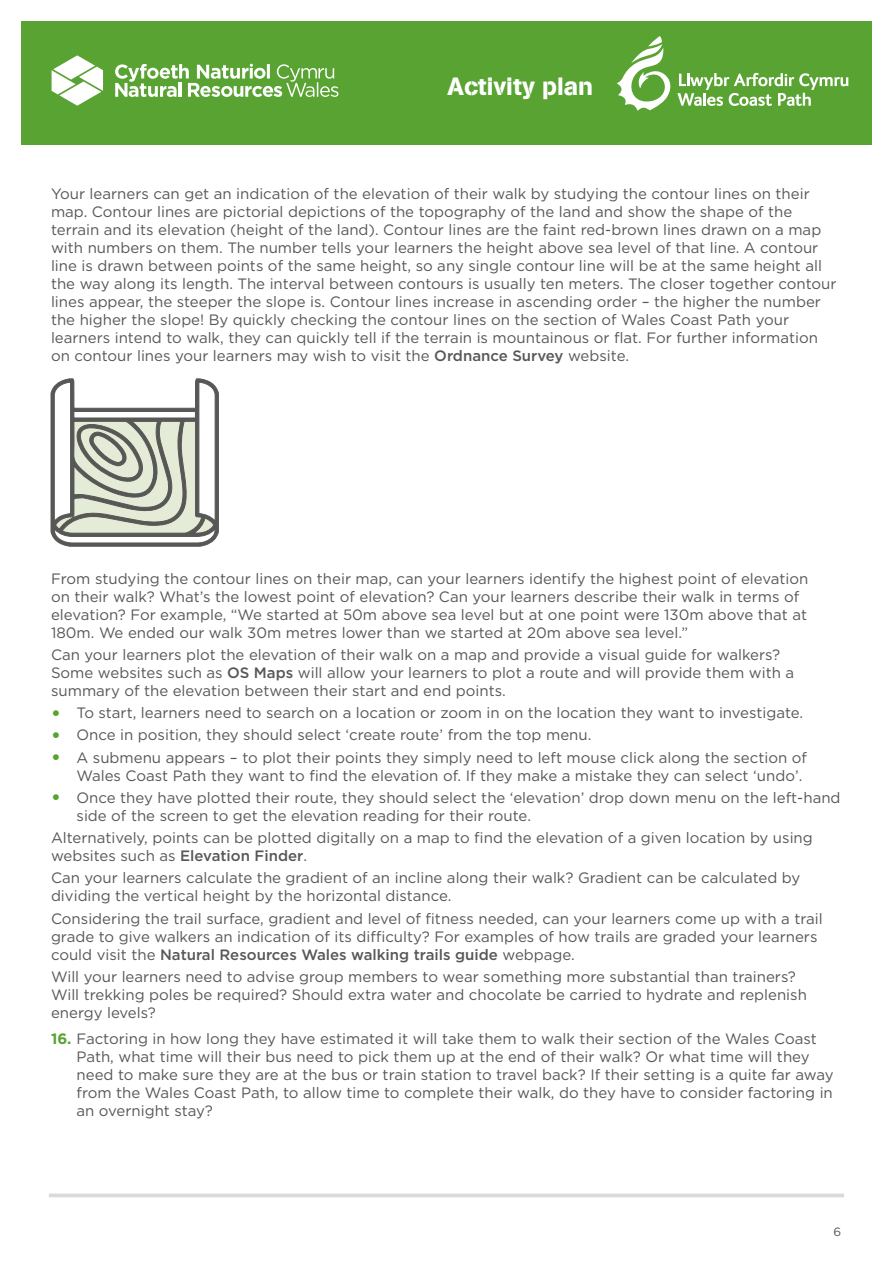
<style>
.page{position:relative;width:893px;height:1263px;background:#fff}
.page>*{position:absolute;margin:0;border:0;box-sizing:border-box;transform-origin:0 0}
.t1{font:24.75px "AG Book Stencil";color:#fff}
.t2{font:15px/18px "Gotham";color:#575756}
.t3{font:12px "Gotham";color:#575756}
.s1{font-weight:500}
.s2{font-weight:700;font-size:19.5px;color:#58a332}
.s3{font-weight:700;color:#58a332}
</style>
<div class="page">
<svg style="left:49px;top:1193px;width:795px;height:4px;fill:#dadada"></svg>
<svg style="left:50px;top:378px;width:169px;height:169px"></svg>
<div style="left:21px;top:21px;width:851px;height:124px;background:#58a332"></div>
<svg style="left:52px;top:55px;width:51px;height:51px"></svg>
<svg style="left:115px;top:64px;width:223px;height:33px"></svg>
<svg style="left:617px;top:36px;width:231px;height:75px"></svg>
<h1 class="t1" style="left:447px;top:72px;width:147px">Activity plan</h1>
<p class="t2" style="left:51px;top:184px;width:787px">Your learners can get an indication of the elevation of their walk by studying the contour lines on their map. Contour lines are pictorial depictions of the topography of the land and show the shape of the terrain and its elevation (height of the land). Contour lines are the faint red-brown lines drawn on a map with numbers on them. The number tells your learners the height above sea level of that line. A contour line is drawn between points of the same height, so any single contour line will be at the same height all the way along its length. The interval between contours is usually ten meters. The closer together contour lines appear, the steeper the slope is. Contour lines increase in ascending order – the higher the number the higher the slope! By quickly checking the contour lines on the section of Wales Coast Path your learners intend to walk, they can quickly tell if the terrain is mountainous or flat. For further information on contour lines your learners may wish to visit the <span class="s1">Ordnance Survey</span> website.</p>
<p class="t2" style="left:51px;top:569px;width:759px">From studying the contour lines on their map, can your learners identify the highest point of elevation on their walk? What’s the lowest point of elevation? Can your learners describe their walk in terms of elevation? For example, “We started at 50m above sea level but at one point were 130m above that at 180m. We ended our walk 30m metres lower than we started at 20m above sea level.”</p>
<p class="t2" style="left:51px;top:645px;width:745px">Can your learners plot the elevation of their walk on a map and provide a visual guide for walkers?<br>Some websites such as <span class="s1">OS Maps</span> will allow your learners to plot a route and will provide them with a summary of the elevation between their start and end points.</p>
<p class="t2" style="left:51px;top:703px;width:754px"><span class="s2">•</span> To start, learners need to search on a location or zoom in on the location they want to investigate.</p>
<p class="t2" style="left:51px;top:726px;width:542px"><span class="s2">•</span> Once in position, they should select ‘create route’ from the top menu.</p>
<p class="t2" style="left:77px;top:748px;width:732px;text-indent:-26px"><span class="s2">•</span> A submenu appears – to plot their points they simply need to left mouse click along the section of<br>Wales Coast Path they want to find the elevation of. If they make a mistake they can select ‘undo’.</p>
<p class="t2" style="left:77px;top:788px;width:765px;text-indent:-26px"><span class="s2">•</span> Once they have plotted their route, they should select the ‘elevation’ drop down menu on the left-hand side of the screen to get the elevation reading for their route.</p>
<p class="t2" style="left:51px;top:828px;width:763px">Alternatively, points can be plotted digitally on a map to find the elevation of a given location by using websites such as <span class="s1">Elevation Finder</span>.</p>
<p class="t2" style="left:51px;top:869px;width:751px">Can your learners calculate the gradient of an incline along their walk? Gradient can be calculated by dividing the vertical height by the horizontal distance.</p>
<p class="t2" style="left:51px;top:909px;width:773px">Considering the trail surface, gradient and level of fitness needed, can your learners come up with a trail grade to give walkers an indication of its difficulty? For examples of how trails are graded your learners could visit the <span class="s1">Natural Resources Wales walking trails guide</span> webpage.</p>
<p class="t2" style="left:51px;top:967px;width:757px">Will your learners need to advise group members to wear something more substantial than trainers?<br>Will trekking poles be required? Should extra water and chocolate be carried to hydrate and replenish energy levels?</p>
<p class="t2" style="left:77px;top:1030px;width:759px;text-indent:-26px"><span class="s3">16.</span> Factoring in how long they have estimated it will take them to walk their section of the Wales Coast Path, what time will their bus need to pick them up at the end of their walk? Or what time will they need to make sure they are at the bus or train station to travel back? If their setting is a quite far away from the Wales Coast Path, to allow time to complete their walk, do they have to consider factoring in an overnight stay?</p>
<p class="t3" style="left:833px;top:1224px;width:9px">6</p>
</div>
